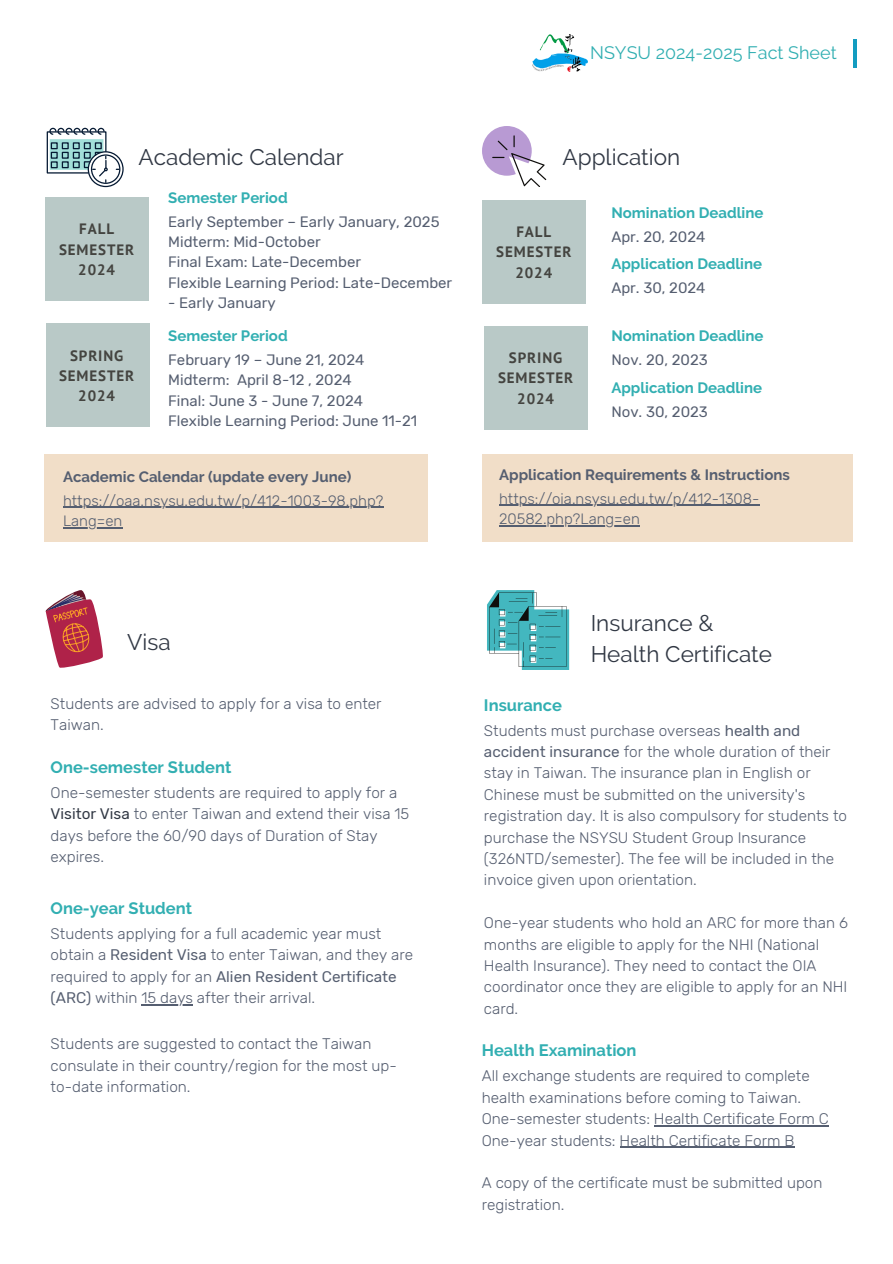
<style>
.page{position:relative;width:893px;height:1264px;background:#fff}
.page>*{position:absolute;margin:0;border:0;box-sizing:border-box;transform-origin:0 0}
.t1{font:22.5px/31.5px "Raleway";color:#313844}
.t2{font:18px "Raleway";color:#32afb2}
.t3{font:700 16.5px "Raleway";color:#32afb2}
.t4{font:300 15.3px/21.3px "Rubik";color:#555e70}
.t5{font:15px "Rubik";color:#555e70}
.t6{font:300 15px "Rubik";color:#555e70}
.t7{font:700 15px "Raleway";color:#32afb2}
.t8{font:700 15px "Raleway";color:#555e70}
.t9{font:700 15px/20.2px "PT Sans";letter-spacing:.06em;color:#444440;text-align:center}
.s1{font-weight:400;color:#313844}
.s2{font-weight:400}
</style>
<div class="page">
<hr style="left:853px;top:39px;width:3px;height:29px;background:#139cc0">
<div style="left:45px;top:197px;width:103px;height:104px;background:#b9c9c7"></div>
<div style="left:47px;top:323px;width:103px;height:104px;background:#b9c9c7"></div>
<img style="left:532px;top:35px;width:55px;height:37px">
<div style="left:482px;top:454px;width:370px;height:88px;background:#f1dec8"></div>
<div style="left:482px;top:200px;width:103px;height:103px;background:#b9c9c7"></div>
<div style="left:484px;top:326px;width:103px;height:103px;background:#b9c9c7"></div>
<div style="left:44px;top:454px;width:384px;height:88px;background:#f1dec8"></div>
<div style="left:88px;top:151px;width:35px;height:36px;border:1px solid #061a33;border-radius:50%"></div>
<div style="left:91px;top:154px;width:29px;height:30px;border:1px solid #061a33;border-radius:50%"></div>
<svg style="left:47px;top:128px;width:61px;height:54px"></svg>
<svg style="left:482px;top:126px;width:64px;height:61px"></svg>
<svg style="left:45px;top:590px;width:58px;height:77px"></svg>
<svg style="left:487px;top:590px;width:82px;height:80px"></svg>
<hr style="left:499px;top:505px;width:260px;height:1px;background:#555e70">
<hr style="left:499px;top:525px;width:140px;height:1px;background:#555e70">
<hr style="left:63px;top:507px;width:320px;height:1px;background:#555e70">
<hr style="left:63px;top:527px;width:59px;height:1px;background:#555e70">
<hr style="left:141px;top:1004px;width:52px;height:1px;background:#555e70">
<hr style="left:654px;top:1125px;width:174px;height:1px;background:#555e70">
<hr style="left:619px;top:1146px;width:175px;height:1px;background:#555e70">
<p class="t2" style="left:590px;top:42px;width:248px">NSYSU 2024-2025 Fact Sheet</p>
<h3 class="t1" style="left:139px;top:142px;width:206px">Academic Calendar</h3>
<p class="t7" style="left:168px;top:189px;width:121px">Semester Period</p>
<h1 class="t5" style="left:168px;top:213px;width:273px">Early September – Early January, 2025</h1>
<h4 class="t5" style="left:168px;top:233px;width:154px">Midterm: Mid-October</h4>
<h5 class="t5" style="left:168px;top:253px;width:194px">Final Exam: Late-December</h5>
<p class="t5" style="left:168px;top:274px;width:285px">Flexible Learning Period: Late-December</p>
<p class="t5" style="left:168px;top:294px;width:109px">- Early January</p>
<p class="t9" style="left:59px;top:219px;width:77px">FALL<br>SEMESTER<br>2024</p>
<p class="t9" style="left:59px;top:345px;width:77px">SPRING<br>SEMESTER<br>2024</p>
<h1 class="t7" style="left:168px;top:327px;width:121px">Semester Period</h1>
<h4 class="t5" style="left:168px;top:351px;width:198px">February 19 – June 21, 2024</h4>
<h5 class="t5" style="left:168px;top:371px;width:185px">Midterm: April 8-12 , 2024</h5>
<p class="t5" style="left:168px;top:391px;width:196px">Final: June 3 - June 7, 2024</p>
<h5 class="t5" style="left:168px;top:412px;width:250px">Flexible Learning Period: June 11-21</h5>
<h5 class="t8" style="left:63px;top:467px;width:290px">Academic Calendar (update every June)</h5>
<p class="t6" style="left:63px;top:491px;width:322px">https://oaa.nsysu.edu.tw/p/412-1003-98.php?</p>
<h5 class="t6" style="left:63px;top:512px;width:61px">Lang=en</h5>
<p class="t1" style="left:562px;top:142px;width:119px">Application</p>
<p class="t7" style="left:611px;top:203px;width:153px">Nomination Deadline</p>
<h4 class="t5" style="left:611px;top:228px;width:95px">Apr. 20, 2024</h4>
<h5 class="t7" style="left:611px;top:255px;width:152px">Application Deadline</h5>
<p class="t5" style="left:611px;top:279px;width:96px">Apr. 30, 2024</p>
<p class="t7" style="left:611px;top:327px;width:153px">Nomination Deadline</p>
<p class="t5" style="left:611px;top:351px;width:98px">Nov. 20, 2023</p>
<p class="t7" style="left:611px;top:379px;width:152px">Application Deadline</p>
<p class="t5" style="left:611px;top:403px;width:98px">Nov. 30, 2023</p>
<h5 class="t9" style="left:496px;top:221px;width:77px">FALL<br>SEMESTER<br>2024</h5>
<p class="t9" style="left:498px;top:347px;width:77px">SPRING<br>SEMESTER<br>2024</p>
<p class="t8" style="left:499px;top:465px;width:292px">Application Requirements &amp; Instructions</p>
<h4 class="t6" style="left:499px;top:489px;width:262px">https://oia.nsysu.edu.tw/p/412-1308-</h4>
<h5 class="t6" style="left:499px;top:510px;width:142px">20582.php?Lang=en</h5>
<p class="t1" style="left:127px;top:626px;width:45px">Visa</p>
<p class="t4" style="left:51px;top:693px;width:332px">Students are advised to apply for a visa to enter<br>Taiwan.</p>
<h1 class="t3" style="left:51px;top:757px;width:182px">One-semester Student</h1>
<p class="t4" style="left:51px;top:782px;width:360px">One-semester students are required to apply for a <span class="s1">Visitor Visa</span> to enter Taiwan and extend their visa 15 days before the 60/90 days of Duration of Stay expires.</p>
<h1 class="t3" style="left:51px;top:898px;width:143px">One-year Student</h1>
<p class="t4" style="left:51px;top:922px;width:364px">Students applying for a full academic year must obtain a <span class="s2">Resident Visa</span> to enter Taiwan, and they are required to apply for an <span class="s2">Alien Resident Certificate (ARC)</span> within 15 days after their arrival.</p>
<p class="t4" style="left:51px;top:1033px;width:348px">Students are suggested to contact the Taiwan consulate in their country/region for the most up&shy;to-date information.</p>
<h2 class="t1" style="left:590px;top:607px;width:183px">Insurance &amp;<br>Health Certificate</h2>
<p class="t3" style="left:484px;top:695px;width:80px">Insurance</p>
<p class="t4" style="left:484px;top:719px;width:364px">Students must purchase overseas <span class="s2">health and accident insurance</span> for the whole duration of their stay in Taiwan. The insurance plan in English or Chinese must be submitted on the university's registration day. It is also compulsory for students to purchase the NSYSU Student Group Insurance (326NTD/semester). The fee will be included in the invoice given upon orientation.</p>
<h2 class="t4" style="left:484px;top:912px;width:365px">One-year students who hold an ARC for more than 6 months are eligible to apply for the NHI (National Health Insurance). They need to contact the OIA coordinator once they are eligible to apply for an NHI card.</h2>
<p class="t3" style="left:481px;top:1040px;width:156px">Health Examination</p>
<p class="t4" style="left:481px;top:1065px;width:329px">All exchange students are required to complete health examinations before coming to Taiwan.</p>
<h2 class="t4" style="left:481px;top:1108px;width:348px">One-semester students: Health Certificate Form C</h2>
<p class="t4" style="left:481px;top:1129px;width:314px">One-year students: Health Certificate Form B</p>
<p class="t4" style="left:481px;top:1172px;width:342px">A copy of the certificate must be submitted upon registration.</p>
</div>
